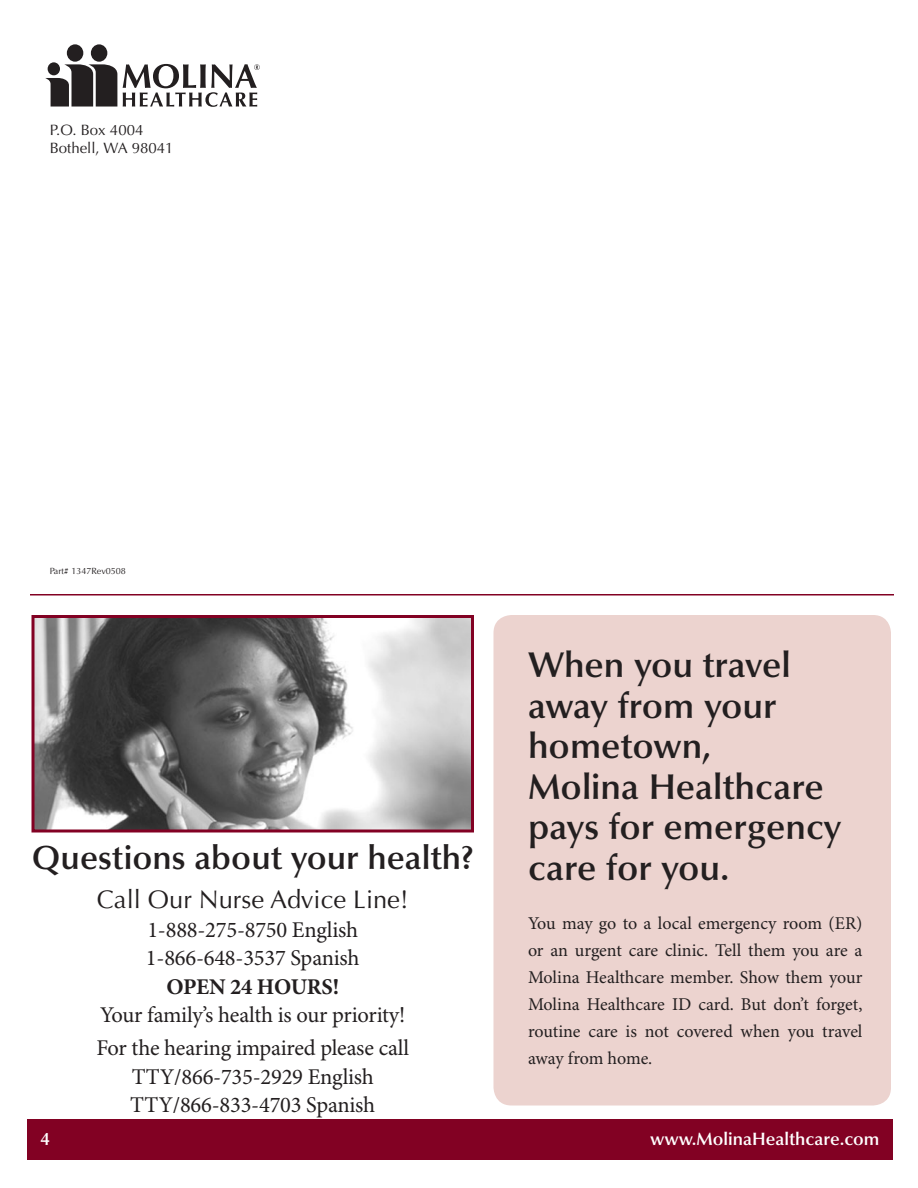
<style>
.page{position:relative;width:918px;height:1188px;background:#fff}
.page>*{position:absolute;margin:0;border:0;box-sizing:border-box;transform-origin:0 0}
.t1{font:600 36px/40.5px "Optima LT Std";color:#231f20}
.t2{font:600 33.75px "Optima LT Std";color:#231f20}
.t3{font:25.5px "Optima LT Std";color:#231f20}
.t4{font:22.5px "Minion Pro";letter-spacing:-.01em;color:#231f20}
.t5{font:700 22.5px "Minion Pro";letter-spacing:-.01em;color:#231f20}
.t6{font:18px/27px "Minion Pro";letter-spacing:-.005em;color:#231f20;text-align:justify}
.t7{font:600 18px "Optima LT Std";color:#fff}
.t8{font:15px "Optima LT Std";color:#231f20}
.t9{font:9px "Optima LT Std";color:#231f20}
</style>
<div class="page">
<hr style="left:30px;top:594px;width:864px;height:2px;background:#820123">
<svg style="left:123px;top:64px;width:137px;height:43px"></svg>
<div style="left:91px;top:44px;width:16px;height:18px;background:#231f20;border-radius:50%"></div>
<div style="left:67px;top:44px;width:16px;height:18px;background:#231f20;border-radius:50%"></div>
<svg style="left:45px;top:64px;width:72px;height:43px"></svg>
<div style="left:48px;top:62px;width:12px;height:13px;background:#231f20;border-radius:50%"></div>
<div style="left:27px;top:1119px;width:866px;height:40px;background:#820123"></div>
<div style="left:494px;top:615px;width:397px;height:491px;background:#ecd3cf;border-radius:18px"></div>
<img style="left:36px;top:619px;width:434px;height:209px">
<div style="left:32px;top:615px;width:442px;height:217px;border:3px solid #820123"></div>
<p class="t8" style="left:50px;top:121px;width:95px">P.O. Box 4004</p>
<p class="t8" style="left:50px;top:139px;width:125px">Bothell, WA 98041</p>
<p class="t9" style="left:50px;top:565px;width:78px">Part# 1347Rev0508</p>
<p class="t2" style="left:32px;top:838px;width:443px">Questions about your health?</p>
<p class="t3" style="left:97px;top:885px;width:313px">Call Our Nurse Advice Line!</p>
<p class="t4" style="left:147px;top:916px;width:212px">1-888-275-8750 English</p>
<p class="t4" style="left:146px;top:945px;width:215px">1-866-648-3537 Spanish</p>
<p class="t5" style="left:166px;top:973px;width:174px">OPEN 24 HOURS!</p>
<p class="t4" style="left:100px;top:1002px;width:307px">Your family’s health is our priority!</p>
<p class="t4" style="left:96px;top:1035px;width:314px">For the hearing impaired please call</p>
<p class="t4" style="left:132px;top:1063px;width:244px">TTY/866-735-2929 English</p>
<p class="t4" style="left:130px;top:1092px;width:247px">TTY/866-833-4703 Spanish</p>
<p class="t1" style="left:528px;top:645px;width:264px">When you travel away from your hometown,</p>
<p class="t1" style="left:528px;top:767px;width:315px">Molina Healthcare pays for emergency care for you.</p>
<p class="t6" style="left:528px;top:911px;width:336px">You may go to a local emergency room (ER) or an urgent care clinic. Tell them you are a Molina Healthcare member. Show them your Molina Healthcare ID card. But don’t forget, routine care is not covered when you travel away from home.</p>
<p class="t7" style="left:40px;top:1128px;width:11px">4</p>
<p class="t7" style="left:650px;top:1128px;width:231px">www.MolinaHealthcare.com</p>
</div>
